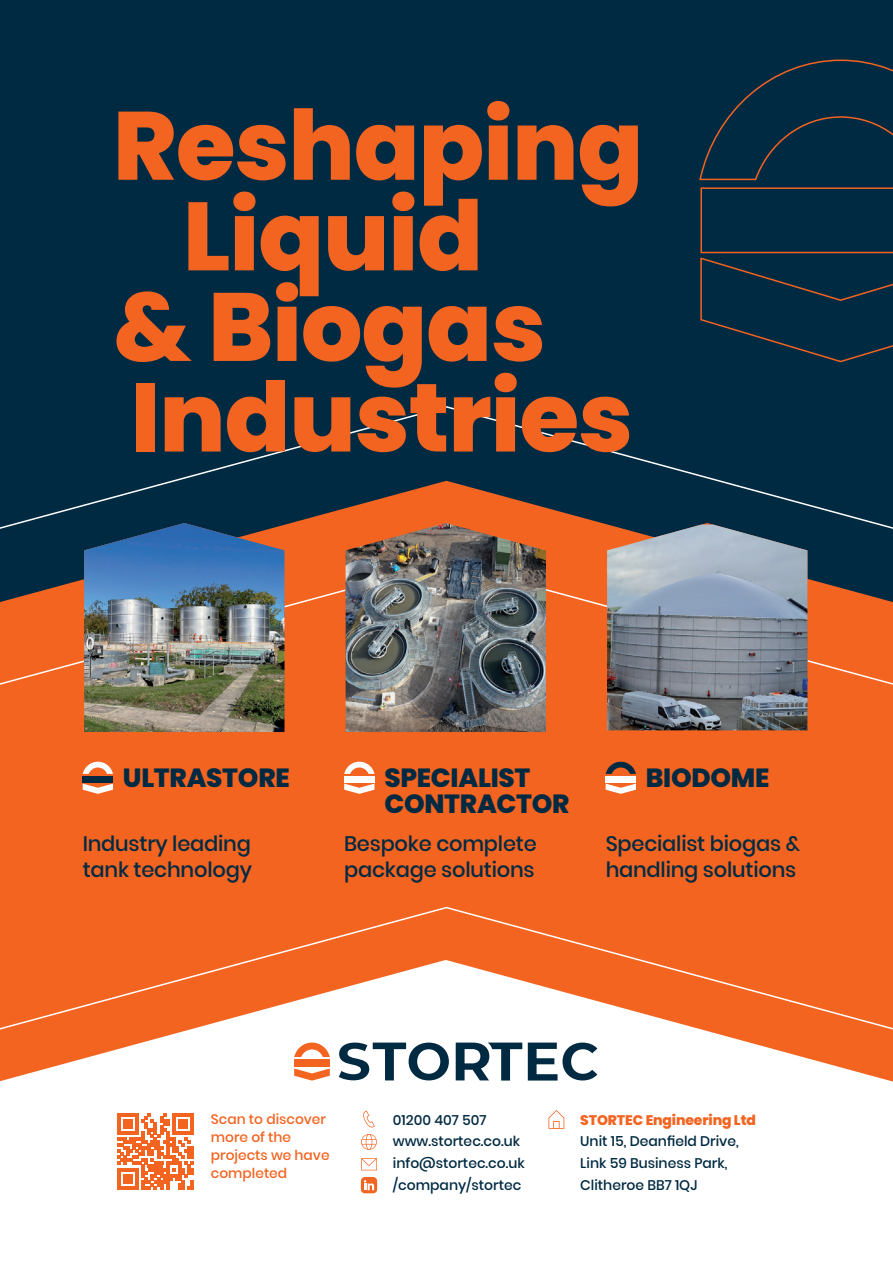
<style>
.page{position:relative;width:893px;height:1263px;background:#fff}
.page>*{position:absolute;margin:0;border:0;box-sizing:border-box;transform-origin:0 0}
.t1{font:800 96.6px "Poppins";letter-spacing:-.01em;color:#f36421}
.t2{font:800 26.25px/25px "Poppins";letter-spacing:-.01em;color:#002a42}
.t3{font:500 21px/26.8px "Poppins";letter-spacing:-.01em;color:#002a42}
.t4{font:500 13.95px/21.8px "Poppins";color:#002a42}
.t5{font:500 13.8px/18px "Poppins";color:#f36421}
.s1{font-weight:800;color:#f36421}
</style>
<div class="page">
<div style="left:0;top:253px;width:893px;height:968px;background:#f36421"></div>
<div style="left:0;top:0;width:893px;height:477px;background:#002a42"></div>
<svg style="left:0;top:406px;width:893px;height:283px"></svg>
<svg style="left:0;top:960px;width:893px;height:261px;fill:#fff"></svg>
<div style="left:294px;top:1059px;width:36px;height:8px;background:#f36421"></div>
<svg style="left:294px;top:1068px;width:36px;height:12px"></svg>
<svg style="left:294px;top:1042px;width:36px;height:15px"></svg>
<svg style="left:339px;top:1042px;width:110px;height:38px;background:#8ea0ab"></svg>
<svg style="left:456px;top:1042px;width:66px;height:38px;background:#7c919e"></svg>
<svg style="left:528px;top:1042px;width:69px;height:38px;background:#8599a5"></svg>
<svg style="left:700px;top:187px;width:193px;height:176px"></svg>
<svg style="left:699px;top:59px;width:194px;height:122px"></svg>
<img style="left:84px;top:523px;width:200px;height:209px">
<img style="left:346px;top:523px;width:200px;height:209px">
<img style="left:607px;top:525px;width:200px;height:205px">
<div style="left:83px;top:776px;width:30px;height:6px;background:#002a42"></div>
<svg style="left:83px;top:784px;width:30px;height:10px"></svg>
<svg style="left:83px;top:762px;width:30px;height:12px"></svg>
<div style="left:344px;top:776px;width:30px;height:6px;background:#fff"></div>
<svg style="left:344px;top:784px;width:30px;height:10px"></svg>
<svg style="left:344px;top:762px;width:30px;height:12px"></svg>
<div style="left:606px;top:776px;width:30px;height:6px;background:#fff"></div>
<svg style="left:606px;top:784px;width:30px;height:10px"></svg>
<svg style="left:606px;top:762px;width:30px;height:12px"></svg>
<svg style="left:548px;top:1110px;width:16px;height:19px"></svg>
<svg style="left:361px;top:1134px;width:16px;height:16px"></svg>
<svg style="left:361px;top:1158px;width:16px;height:12px"></svg>
<svg style="left:361px;top:1110px;width:14px;height:17px"></svg>
<div style="left:361px;top:1177px;width:16px;height:16px;background:#f26421;border-radius:4px"></div>
<svg style="left:364px;top:1180px;width:10px;height:10px"></svg>
<svg style="left:117px;top:1113px;width:77px;height:76px"></svg>
<hr style="left:117px;top:1186px;width:22px;height:3px;background:#f36421">
<div style="left:123px;top:1174px;width:10px;height:9px;background:#f36421"></div>
<p class="t1" style="left:113px;top:90px;width:532px">Reshaping</p>
<p class="t1" style="left:183px;top:180px;width:301px">Liquid</p>
<p class="t1" style="left:113px;top:271px;width:434px">&amp; Biogas</p>
<p class="t1" style="left:130px;top:362px;width:504px">Industries</p>
<p class="t2" style="left:123px;top:766px;width:168px">ULTRASTORE</p>
<p class="t2" style="left:384px;top:766px;width:187px">SPECIALIST<br>CONTRACTOR</p>
<p class="t2" style="left:646px;top:766px;width:125px">BIODOME</p>
<p class="t3" style="left:83px;top:830px;width:171px">Industry leading tank technology</p>
<p class="t3" style="left:344px;top:830px;width:194px">Bespoke complete package solutions</p>
<p class="t3" style="left:606px;top:830px;width:196px">Specialist biogas &amp; handling solutions</p>
<p class="t5" style="left:211px;top:1110px;width:120px">Scan to discover more of the projects we have completed</p>
<p class="t4" style="left:393px;top:1109px;width:133px">01200 407 507 www.stortec.co.uk info@stortec.co.uk /company/stortec</p>
<p class="t4" style="left:580px;top:1109px;width:177px"><span class="s1">STORTEC Engineering Ltd<br></span>Unit 15, Deanfield Drive,<br>Link 59 Business Park,<br>Clitheroe BB7 1QJ</p>
</div>
